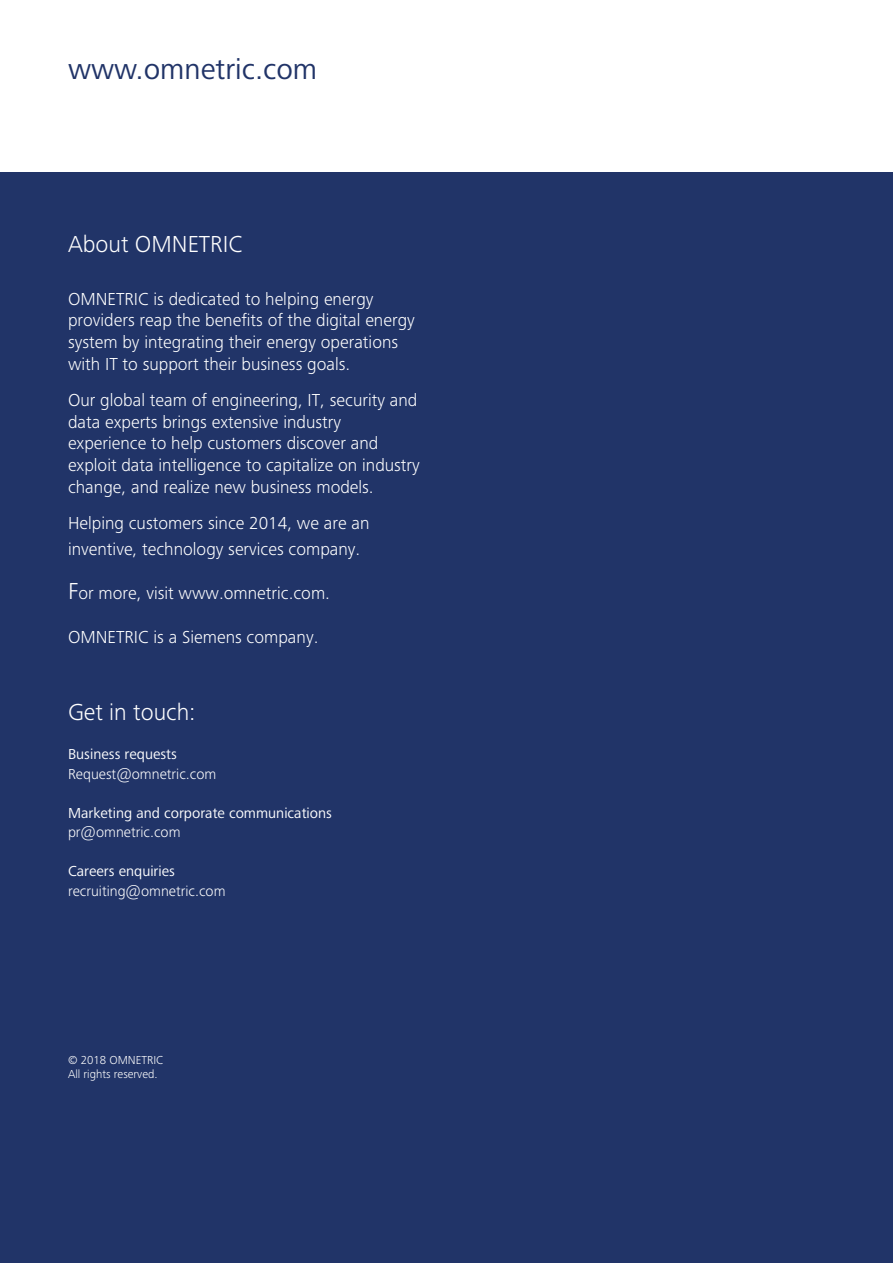
<style>
.page{position:relative;width:893px;height:1263px;background:#fff}
.page>*{position:absolute;margin:0;border:0;box-sizing:border-box;transform-origin:0 0}
.t1{font:30px "Frutiger Next Pro";color:#213468}
.t2{font:300 24px "Frutiger Next Pro";color:#fff}
.t3{font:300 18px/21.6px "Frutiger Next Pro";color:#fff}
.t4{font:15px "Frutiger Next Pro";color:#fff}
.t5{font:300 15px "Frutiger Next Pro";color:#fff}
.t6{font:300 12px/14.4px "Frutiger Next Pro";color:#fff}
.s1{font-size:24px}
</style>
<div class="page">
<div style="left:0;top:172px;width:893px;height:1091px;background:#213468"></div>
<h1 class="t1" style="left:68px;top:52px;width:251px">www.omnetric.com</h1>
<h2 class="t2" style="left:68px;top:231px;width:176px">About OMNETRIC</h2>
<p class="t3" style="left:68px;top:288px;width:348px">OMNETRIC is dedicated to helping energy providers reap the benefits of the digital energy system by integrating their energy operations with IT to support their business goals.</p>
<p class="t3" style="left:68px;top:389px;width:353px">Our global team of engineering, IT, security and data experts brings extensive industry experience to help customers discover and exploit data intelligence to capitalize on industry change, and realize new business models.</p>
<p class="t3" style="left:68px;top:510px;width:303px;line-height:26px">Helping customers since 2014, we are an inventive, technology services company.</p>
<p class="t3" style="left:68px;top:582px;width:263px"><span class="s1">F</span>or more, visit www.omnetric.com.</p>
<p class="t3" style="left:68px;top:626px;width:252px">OMNETRIC is a Siemens company.</p>
<h2 class="t2" style="left:68px;top:698px;width:129px">Get in touch:</h2>
<p class="t4" style="left:68px;top:746px;width:110px">Business requests</p>
<p class="t5" style="left:68px;top:765px;width:150px">Request@omnetric.com</p>
<p class="t4" style="left:68px;top:804px;width:265px">Marketing and corporate communications</p>
<p class="t5" style="left:68px;top:824px;width:114px">pr@omnetric.com</p>
<p class="t4" style="left:68px;top:863px;width:108px">Careers enquiries</p>
<p class="t5" style="left:68px;top:882px;width:159px">recruiting@omnetric.com</p>
<p class="t6" style="left:68px;top:1053px;width:97px">© 2018 OMNETRIC<br>All rights reserved.</p>
</div>
